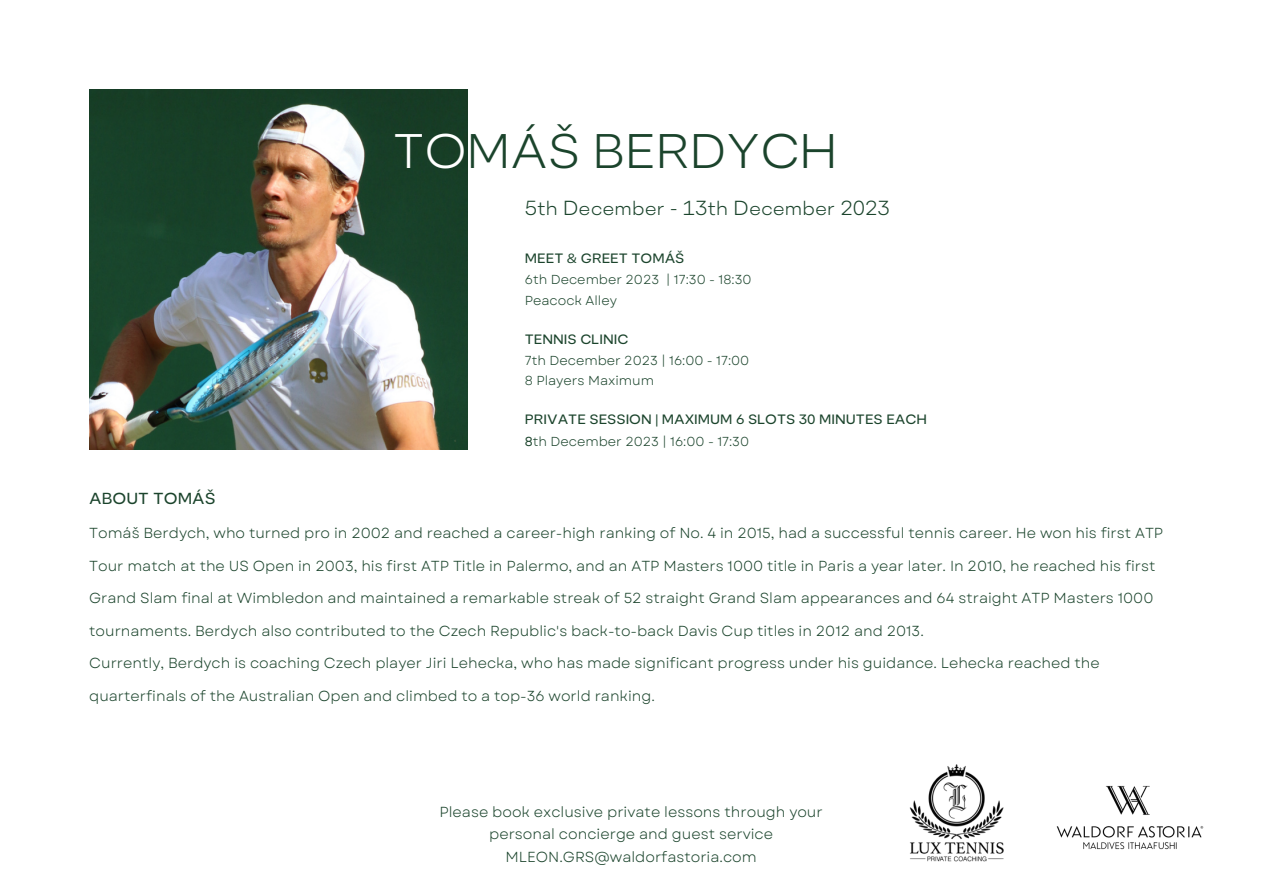
<style>
.page{position:relative;width:1263px;height:894px;background:#fff}
.page>*{position:absolute;margin:0;border:0;box-sizing:border-box;transform-origin:0 0}
.t1{font:300 46.5px "Astoria Sans";color:#1b442c}
.t2{font:300 19.5px "Astoria Sans";color:#1b442c}
.t3{font:15.3px "Astoria Sans";color:#1b442c}
.t4{font:14.55px/22.5px "Garet";color:#1b442c;text-align:center}
.t5{font:13.05px "Garet";color:#1b442c}
.t6{font:13.05px "Astoria Sans";color:#1b442c}
.s1{color:#fff}
.s2{font-style:inherit}
</style>
<div class="page">
<img style="left:89px;top:89px;width:378px;height:360px">
<img style="left:1056px;top:785px;width:148px;height:65px">
<img style="left:909px;top:764px;width:95px;height:98px">
<p class="t1" style="left:393px;top:123px;width:446px"><span class="s1">TO</span>MÁŠ BERDYCH</p>
<p class="t2" style="left:525px;top:197px;width:366px">5th December - 13th December 2023</p>
<p class="t6" style="left:525px;top:251px;width:161px">MEET &amp; GREET TOMÁŠ</p>
<p class="t5" style="left:525px;top:270px;width:228px">6th December 2023 | 17:30 - 18:30</p>
<p class="t5" style="left:525px;top:290px;width:94px">Peacock Alley</p>
<p class="t6" style="left:525px;top:331px;width:105px">TENNIS CLINIC</p>
<p class="t5" style="left:525px;top:351px;width:226px">7th December 2023 | 16:00 - 17:00</p>
<p class="t5" style="left:525px;top:371px;width:131px">8 Players Maximum</p>
<p class="t6" style="left:525px;top:412px;width:404px">PRIVATE SESSION | MAXIMUM 6 SLOTS 30 MINUTES EACH</p>
<p class="t5" style="left:525px;top:431px;width:226px"><span class="s2">8</span>th December 2023 | 16:00 - 17:30</p>
<p class="t3" style="left:89px;top:489px;width:128px">ABOUT TOMÁŠ</p>
<p class="t4" style="left:89px;top:521px;width:1075px">Tomáš Berdych, who turned pro in 2002 and reached a career-high ranking of No. 4 in 2015, had a successful tennis career. He won his first ATP</p>
<p class="t4" style="left:89px;top:554px;width:1068px">Tour match at the US Open in 2003, his first ATP Title in Palermo, and an ATP Masters 1000 title in Paris a year later. In 2010, he reached his first</p>
<p class="t4" style="left:89px;top:586px;width:1066px">Grand Slam final at Wimbledon and maintained a remarkable streak of 52 straight Grand Slam appearances and 64 straight ATP Masters 1000</p>
<p class="t4" style="left:89px;top:619px;width:836px">tournaments. Berdych also contributed to the Czech Republic's back-to-back Davis Cup titles in 2012 and 2013.</p>
<p class="t4" style="left:89px;top:652px;width:1012px">Currently, Berdych is coaching Czech player Jiri Lehecka, who has made significant progress under his guidance. Lehecka reached the</p>
<p class="t4" style="left:89px;top:684px;width:567px">quarterfinals of the Australian Open and climbed to a top-36 world ranking.</p>
<p class="t4" style="left:439px;top:800px;width:385px">Please book exclusive private lessons through your personal concierge and guest service</p>
<p class="t4" style="left:506px;top:845px;width:253px">MLEON.GRS@waldorfastoria.com</p>
</div>
